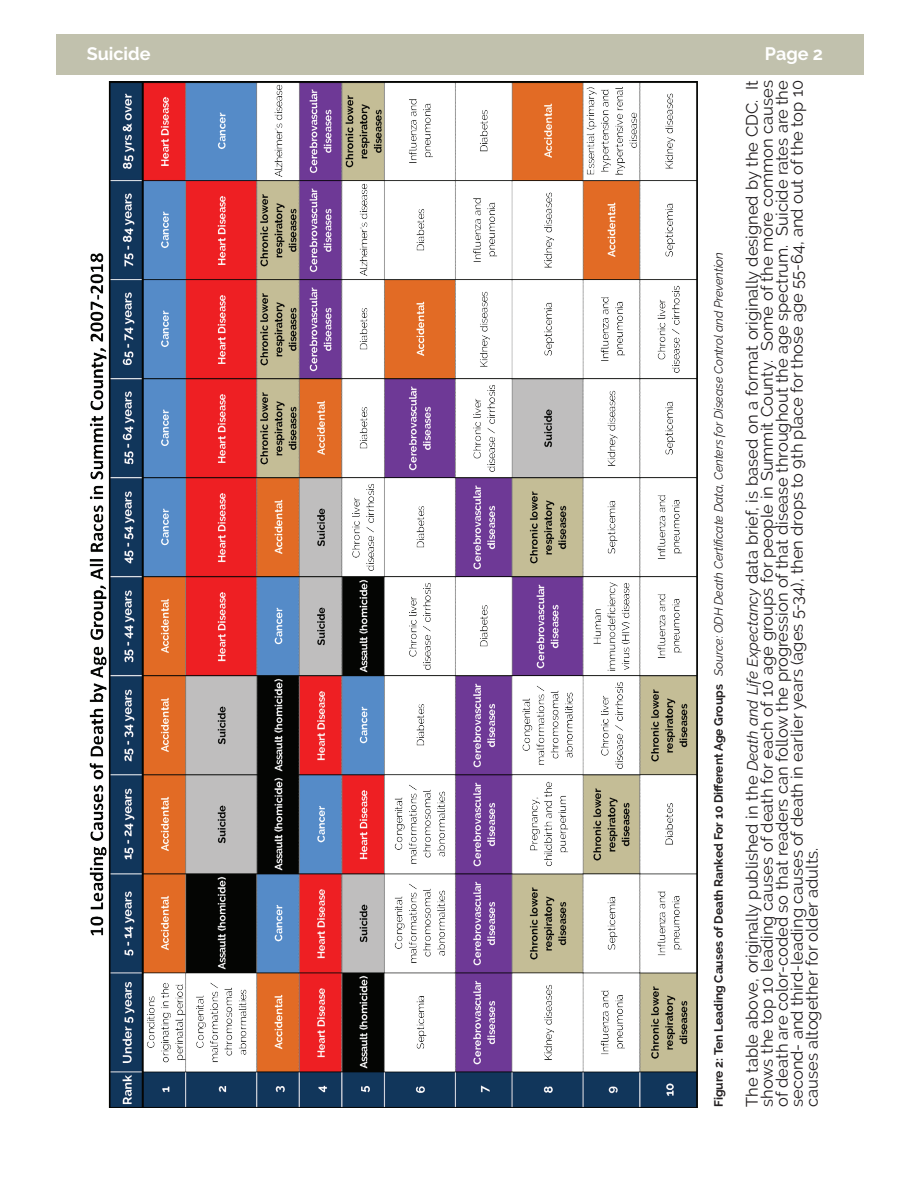
<style>
.page{position:relative;width:918px;height:1188px;background:#fff}
.page>*{position:absolute;margin:0;border:0;box-sizing:border-box;transform-origin:0 0}
.t1{font:700 18px "Raleway";color:#fff}
.t2{font:16.5px/15px "Raleway";color:#231f20;text-align:justify}
.t3{font:italic 12px "Raleway";color:#231f20}
.s1{font-weight:700;font-style:normal}
.s2{font-style:italic;font-size:15px}
</style>
<div class="page">
<div style="left:56px;top:34px;width:808px;height:40px;background:#c1c1ad"></div>
<img style="left:89px;top:81px;width:609px;height:1027px">
<p class="t1" style="left:87px;top:44px;width:65px">Suicide</p>
<p class="t1" style="left:765px;top:44px;width:60px">Page 2</p>
<p class="t3" style="left:712px;top:1107px;width:856px;rotate:-90deg"><span class="s1">Figure 2: Ten Leading Causes of Death Ranked For 10 Different Age Groups</span> Source: ODH Death Certificate Data, Centers for Disease Control and Prevention</p>
<p class="t2" style="left:744px;top:1107px;width:1028px;rotate:-90deg">The table above, originally published in the <span class="s2">Death and Life Expectancy</span> data brief, is based on a format originally designed by the CDC. It shows the top 10 leading causes of death for each of 10 age groups for people in Summit County. Some of the more common causes of death are color-coded so that readers can follow the progression of that disease throughout the age spectrum. Suicide rates are the second- and third-leading causes of death in earlier years (ages 5-34), then drops to 9th place for those age 55-64, and out of the top 10 causes altogether for older adults.</p>
</div>
